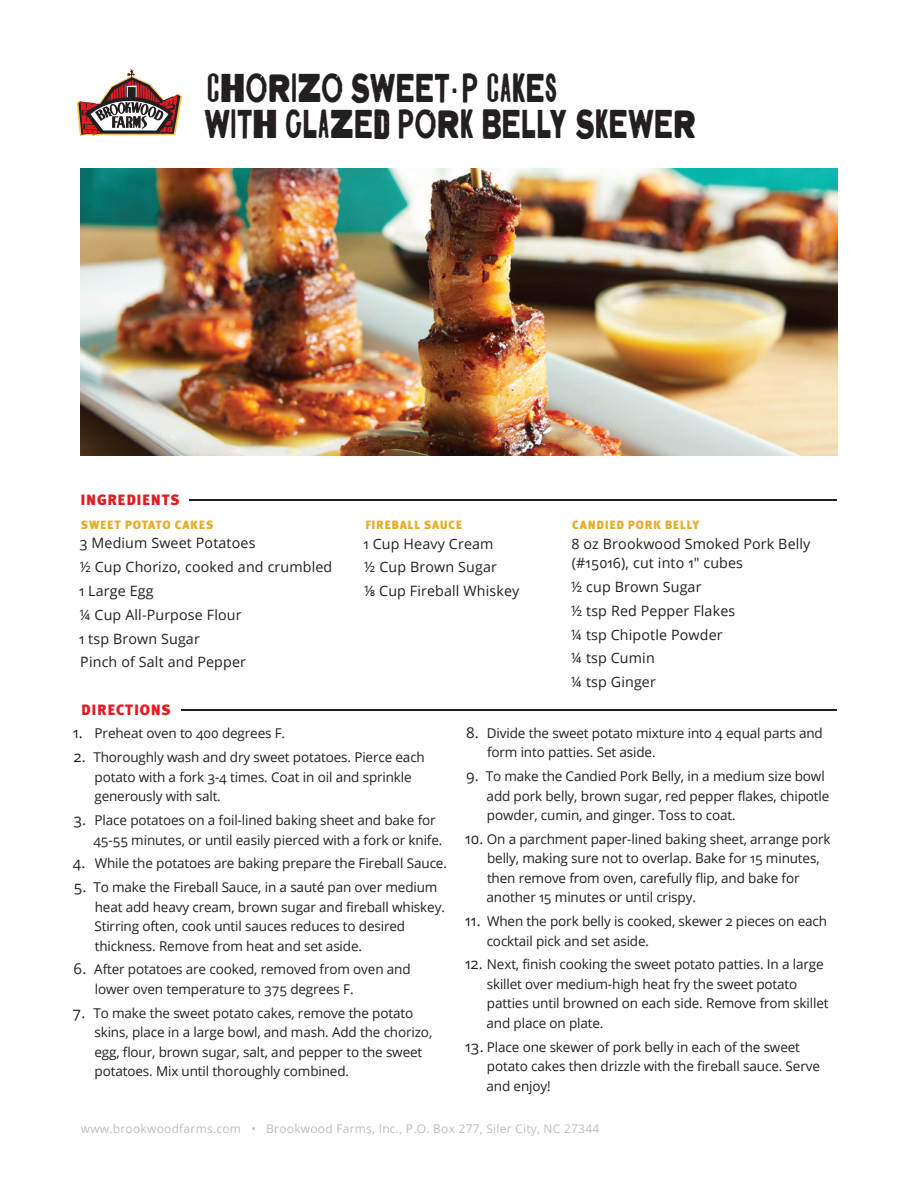
<style>
.page{position:relative;width:918px;height:1188px;background:#fff}
.page>*{position:absolute;margin:0;border:0;box-sizing:border-box;transform-origin:0 0}
.t1{font:36px/36px "Letterpress Gothic";letter-spacing:.045em;color:#231f20;scale:.75 1}
.t2{font:900 15px "Meta Plus";letter-spacing:.045em;color:#e51a23}
.t3{font:14.25px/23.9px "Open Sans";letter-spacing:.01em;color:#231f20}
.t4{font:13.5px/19.5px "Open Sans";letter-spacing:-.01em;color:#231f20}
.t5{font:12px "Open Sans";letter-spacing:.02em;color:#bcbdc0}
.t6{font:900 12px "Meta Plus";letter-spacing:.055em;color:#e6ab29}
.s1{font-size:15px}
</style>
<div class="page">
<svg style="left:77px;top:69px;width:105px;height:67px"></svg>
<img style="left:80px;top:168px;width:758px;height:287px">
<hr style="left:189px;top:499px;width:648px;height:1px;background:#231f20">
<hr style="left:182px;top:709px;width:655px;height:1px;background:#231f20">
<h1 class="t1" style="left:205px;top:72px;width:656px">CHORIZO SWEET.P CAKES<br>WITH GLAZED PORK BELLY SKEWER</h1>
<p class="t2" style="left:81px;top:491px;width:101px">INGREDIENTS</p>
<p class="t6" style="left:81px;top:518px;width:134px">SWEET POTATO CAKES</p>
<p class="t3" style="left:79px;top:531px;width:255px">3 Medium Sweet Potatoes<br>½ Cup Chorizo, cooked and crumbled<br>1 Large Egg<br>¼ Cup All-Purpose Flour<br>1 tsp Brown Sugar<br>Pinch of Salt and Pepper</p>
<p class="t2" style="left:81px;top:701px;width:91px">DIRECTIONS</p>
<p class="t4" style="left:73px;top:723px;width:214px"><span class="s1">1.</span> Preheat oven to 400 degrees F.</p>
<p class="t4" style="left:94px;top:747px;width:332px;text-indent:-21px"><span class="s1">2.</span> Thoroughly wash and dry sweet potatoes. Pierce each potato with a fork 3-4 times. Coat in oil and sprinkle generously with salt.</p>
<p class="t4" style="left:93px;top:810px;width:351px;text-indent:-20px"><span class="s1">3.</span> Place potatoes on a foil-lined baking sheet and bake for<br>45-55 minutes, or until easily pierced with a fork or knife.</p>
<p class="t4" style="left:73px;top:853px;width:376px"><span class="s1">4.</span> While the potatoes are baking prepare the Fireball Sauce.</p>
<p class="t4" style="left:94px;top:877px;width:352px;text-indent:-21px"><span class="s1">5.</span> To make the Fireball Sauce, in a sauté pan over medium heat add heavy cream, brown sugar and fireball whiskey.<br>Stirring often, cook until sauces reduces to desired thickness. Remove from heat and set aside.</p>
<p class="t4" style="left:95px;top:959px;width:317px;text-indent:-21px"><span class="s1">6.</span> After potatoes are cooked, removed from oven and lower oven temperature to 375 degrees F.</p>
<p class="t4" style="left:94px;top:1003px;width:339px;text-indent:-22px"><span class="s1">7.</span> To make the sweet potato cakes, remove the potato skins, place in a large bowl, and mash. Add the chorizo, egg, flour, brown sugar, salt, and pepper to the sweet potatoes. Mix until thoroughly combined.</p>
<p class="t6" style="left:365px;top:518px;width:98px">FIREBALL SAUCE</p>
<p class="t3" style="left:364px;top:531px;width:157px">1 Cup Heavy Cream<br>½ Cup Brown Sugar<br>⅛ Cup Fireball Whiskey</p>
<p class="t6" style="left:572px;top:518px;width:129px">CANDIED PORK BELLY</p>
<p class="t3" style="left:571px;top:533px;width:241px;line-height:19.5px">8 oz Brookwood Smoked Pork Belly (#15016), cut into 1" cubes</p>
<p class="t3" style="left:571px;top:574px;width:166px">½ cup Brown Sugar<br>½ tsp Red Pepper Flakes ¼ tsp Chipotle Powder ¼ tsp Cumin<br>¼ tsp Ginger</p>
<p class="t4" style="left:487px;top:723px;width:337px;text-indent:-21px"><span class="s1">8.</span> Divide the sweet potato mixture into 4 equal parts and form into patties. Set aside.</p>
<p class="t4" style="left:487px;top:766px;width:344px;text-indent:-21px"><span class="s1">9.</span> To make the Candied Pork Belly, in a medium size bowl add pork belly, brown sugar, red pepper flakes, chipotle powder, cumin, and ginger. Toss to coat.</p>
<p class="t4" style="left:487px;top:829px;width:345px;text-indent:-21px"><span class="s1">10.</span> On a parchment paper-lined baking sheet, arrange pork belly, making sure not to overlap. Bake for 15 minutes, then remove from oven, carefully flip, and bake for another 15 minutes or until crispy.</p>
<p class="t4" style="left:487px;top:911px;width:342px;text-indent:-21px"><span class="s1">11.</span> When the pork belly is cooked, skewer 2 pieces on each cocktail pick and set aside.</p>
<p class="t4" style="left:487px;top:954px;width:343px;text-indent:-21px"><span class="s1">12.</span> Next, finish cooking the sweet potato patties. In a large skillet over medium-high heat fry the sweet potato patties until browned on each side. Remove from skillet and place on plate.</p>
<p class="t4" style="left:487px;top:1037px;width:335px;text-indent:-21px"><span class="s1">13.</span> Place one skewer of pork belly in each of the sweet potato cakes then drizzle with the fireball sauce. Serve and enjoy!</p>
<p class="t5" style="left:81px;top:1121px;width:520px">www.brookwoodfarms.com • Brookwood Farms, Inc., P.O. Box 277, Siler City, NC 27344</p>
</div>
